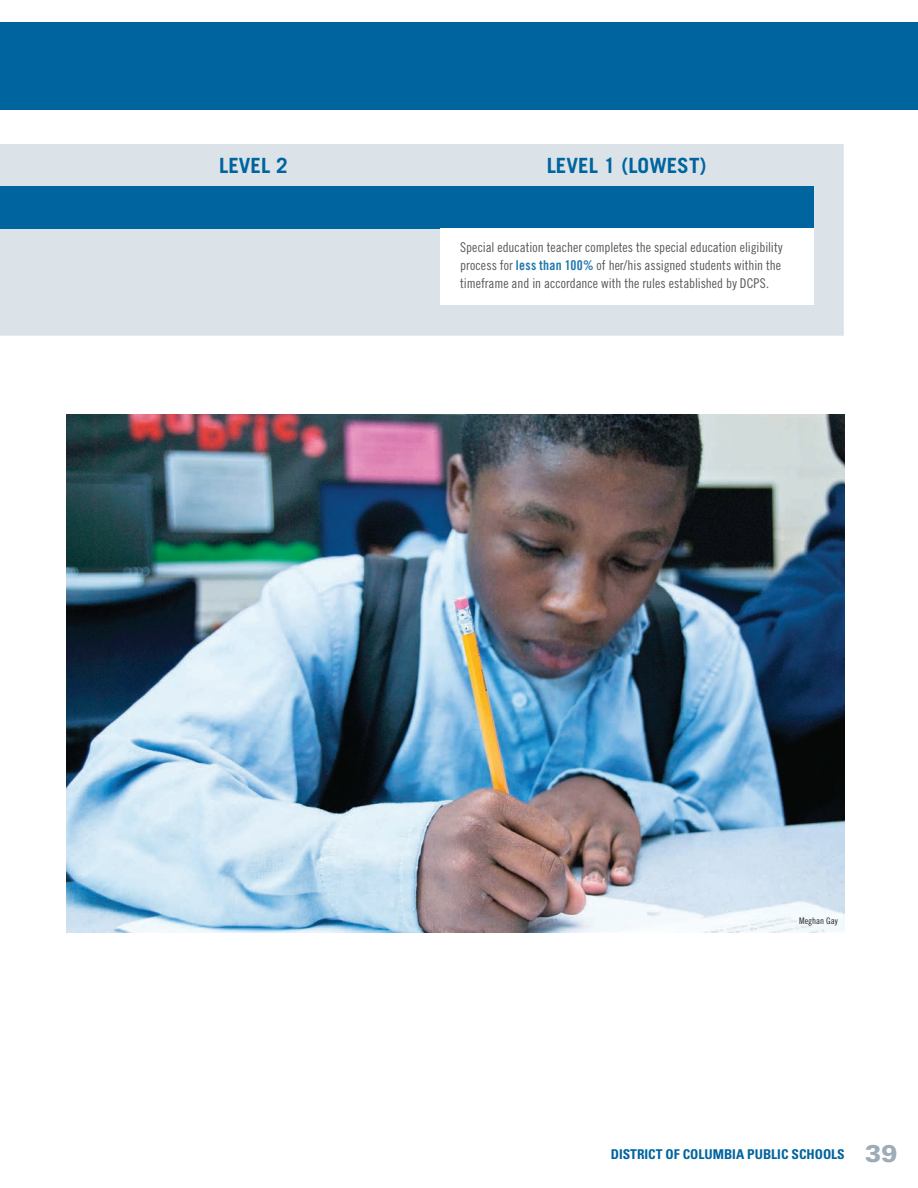
<style>
.page{position:relative;width:918px;height:1188px;background:#fff}
.page>*{position:absolute;margin:0;border:0;box-sizing:border-box;transform-origin:0 0}
.t1{font:700 21px "Trade Gothic LT Std";color:#00649e}
.t2{font:13.5px/18px "Trade Gothic LT Std Cn 18";color:#57585a;text-align:justify}
.t3{font:700 condensed 13.5px "Univers LT Std";color:#00649e}
.t4{font:9px "Trade Gothic LT Std Cn 18";color:#231f20}
.s1{font-family:"Trade Gothic LT Std Bd Cn 20";color:#1f77ac}
.s2{font-weight:900;font-stretch:normal;font-size:24px;color:#9eacb7}
</style>
<div class="page">
<div style="left:0;top:23px;width:918px;height:87px;background:#00649e"></div>
<div style="left:0;top:144px;width:844px;height:192px;background:#dce3e8"></div>
<div style="left:0;top:186px;width:813px;height:42px;background:#00649e"></div>
<div style="left:440px;top:228px;width:373px;height:77px;background:#fff"></div>
<img style="left:67px;top:414px;width:777px;height:519px">
<h1 class="t1" style="left:219px;top:152px;width:70px">LEVEL 2</h1>
<h1 class="t1" style="left:547px;top:152px;width:161px">LEVEL 1 (LOWEST)</h1>
<p class="t2" style="left:460px;top:238px;width:324px">Special education teacher completes the special education eligibility process for <span class="s1">less than 100%</span> of her/his assigned students within the timeframe and in accordance with the rules established by DCPS.</p>
<p class="t4" style="left:799px;top:915px;width:40px">Meghan Gay</p>
<p class="t3" style="left:611px;top:1145px;width:288px">DISTRICT OF COLUMBIA PUBLIC SCHOOLS <span class="s2">39</span></p>
</div>
